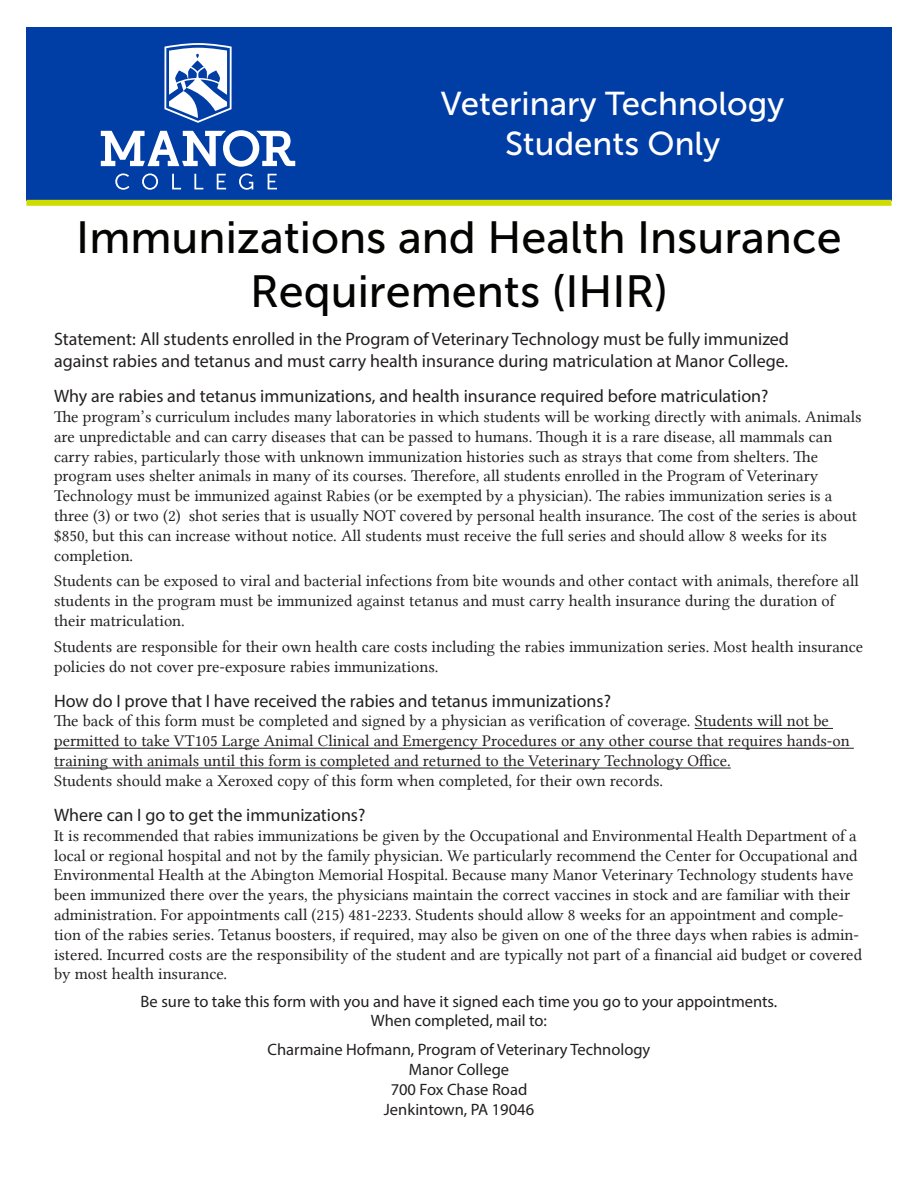
<style>
.page{position:relative;width:918px;height:1188px;background:#fff}
.page>*{position:absolute;margin:0;border:0;box-sizing:border-box;transform-origin:0 0}
.t1{font:45px "Museo Sans 500";color:#040503}
.t2{font:33px "Museo Sans 500";color:#fff}
.t3{font:18px/21.6px "Myriad Pro";color:#231f20}
.t4{font:16.5px/19.8px "Lin Libertine";color:#231f20}
.t5{font:16.5px "Myriad Pro";color:#231f20}
</style>
<div class="page">
<div style="left:26px;top:27px;width:866px;height:173px;background:#003da5"></div>
<svg style="left:115px;top:173px;width:14px;height:17px"></svg>
<svg style="left:142px;top:173px;width:16px;height:17px"></svg>
<svg style="left:172px;top:174px;width:9px;height:15px"></svg>
<svg style="left:194px;top:174px;width:9px;height:15px"></svg>
<svg style="left:217px;top:174px;width:9px;height:15px"></svg>
<svg style="left:239px;top:173px;width:14px;height:17px"></svg>
<svg style="left:268px;top:174px;width:9px;height:15px"></svg>
<svg style="left:101px;top:130px;width:194px;height:37px"></svg>
<svg style="left:164px;top:43px;width:68px;height:80px"></svg>
<hr style="left:695px;top:728px;width:138px;height:1px;background:#231f20">
<hr style="left:54px;top:748px;width:800px;height:1px;background:#231f20">
<hr style="left:54px;top:768px;width:677px;height:1px;background:#231f20">
<div style="left:26px;top:200px;width:866px;height:6px;background:#cedc00"></div>
<p class="t2" style="left:441px;top:86px;width:345px">Veterinary Technology</p>
<p class="t2" style="left:505px;top:125px;width:217px">Students Only</p>
<p class="t1" style="left:76px;top:213px;width:767px">Immunizations and Health Insurance</p>
<p class="t1" style="left:250px;top:267px;width:420px">Requirements (IHIR)</p>
<p class="t3" style="left:54px;top:328px;width:737px">Statement: All students enrolled in the Program of Veterinary Technology must be fully immunized against rabies and tetanus and must carry health insurance during matriculation at Manor College.</p>
<p class="t3" style="left:54px;top:385px;width:716px">Why are rabies and tetanus immunizations, and health insurance required before matriculation?</p>
<p class="t4" style="left:54px;top:407px;width:809px">The program’s curriculum includes many laboratories in which students will be working directly with animals. Animals are unpredictable and can carry diseases that can be passed to humans. Though it is a rare disease, all mammals can</p>
<p class="t4" style="left:54px;top:446px;width:766px">carry rabies, particularly those with unknown immunization histories such as strays that come from shelters. The</p>
<p class="t4" style="left:54px;top:466px;width:766px">program uses shelter animals in many of its courses. Therefore, all students enrolled in the Program of Veterinary</p>
<p class="t4" style="left:54px;top:486px;width:805px">Technology must be immunized against Rabies (or be exempted by a physician). The rabies immunization series is a three (3) or two (2) shot series that is usually NOT covered by personal health insurance. The cost of the series is about $850, but this can increase without notice. All students must receive the full series and should allow 8 weeks for its completion.</p>
<p class="t4" style="left:54px;top:571px;width:806px">Students can be exposed to viral and bacterial infections from bite wounds and other contact with animals, therefore all</p>
<p class="t4" style="left:54px;top:591px;width:783px">students in the program must be immunized against tetanus and must carry health insurance during the duration of their matriculation.</p>
<p class="t4" style="left:54px;top:637px;width:811px">Students are responsible for their own health care costs including the rabies immunization series. Most health insurance</p>
<p class="t4" style="left:54px;top:656px;width:386px">policies do not cover pre-exposure rabies immunizations.</p>
<p class="t3" style="left:54px;top:690px;width:558px">How do I prove that I have received the rabies and tetanus immunizations?</p>
<p class="t4" style="left:54px;top:711px;width:797px">The back of this form must be completed and signed by a physician as verification of coverage. Students will not be permitted to take VT105 Large Animal Clinical and Emergency Procedures or any other course that requires hands-on training with animals until this form is completed and returned to the Veterinary Technology Office.</p>
<p class="t4" style="left:54px;top:771px;width:611px">Students should make a Xeroxed copy of this form when completed, for their own records.</p>
<p class="t3" style="left:54px;top:804px;width:313px">Where can I go to get the immunizations?</p>
<p class="t4" style="left:54px;top:826px;width:805px">It is recommended that rabies immunizations be given by the Occupational and Environmental Health Department of a local or regional hospital and not by the family physician. We particularly recommend the Center for Occupational and</p>
<p class="t4" style="left:54px;top:865px;width:801px">Environmental Health at the Abington Memorial Hospital. Because many Manor Veterinary Technology students have been immunized there over the years, the physicians maintain the correct vaccines in stock and are familiar with their</p>
<p class="t4" style="left:54px;top:905px;width:810px">administration. For appointments call (215) 481-2233. Students should allow 8 weeks for an appointment and comple&shy;tion of the rabies series. Tetanus boosters, if required, may also be given on one of the three days when rabies is admin&shy;istered. Incurred costs are the responsibility of the student and are typically not part of a financial aid budget or covered by most health insurance.</p>
<p class="t5" style="left:141px;top:991px;width:638px">Be sure to take this form with you and have it signed each time you go to your appointments.</p>
<p class="t5" style="left:371px;top:1011px;width:178px">When completed, mail to:</p>
<p class="t5" style="left:268px;top:1040px;width:384px">Charmaine Hofmann, Program of Veterinary Technology</p>
<p class="t5" style="left:409px;top:1059px;width:102px">Manor College</p>
<p class="t5" style="left:391px;top:1079px;width:138px">700 Fox Chase Road</p>
<p class="t5" style="left:384px;top:1099px;width:152px">Jenkintown, PA 19046</p>
</div>
